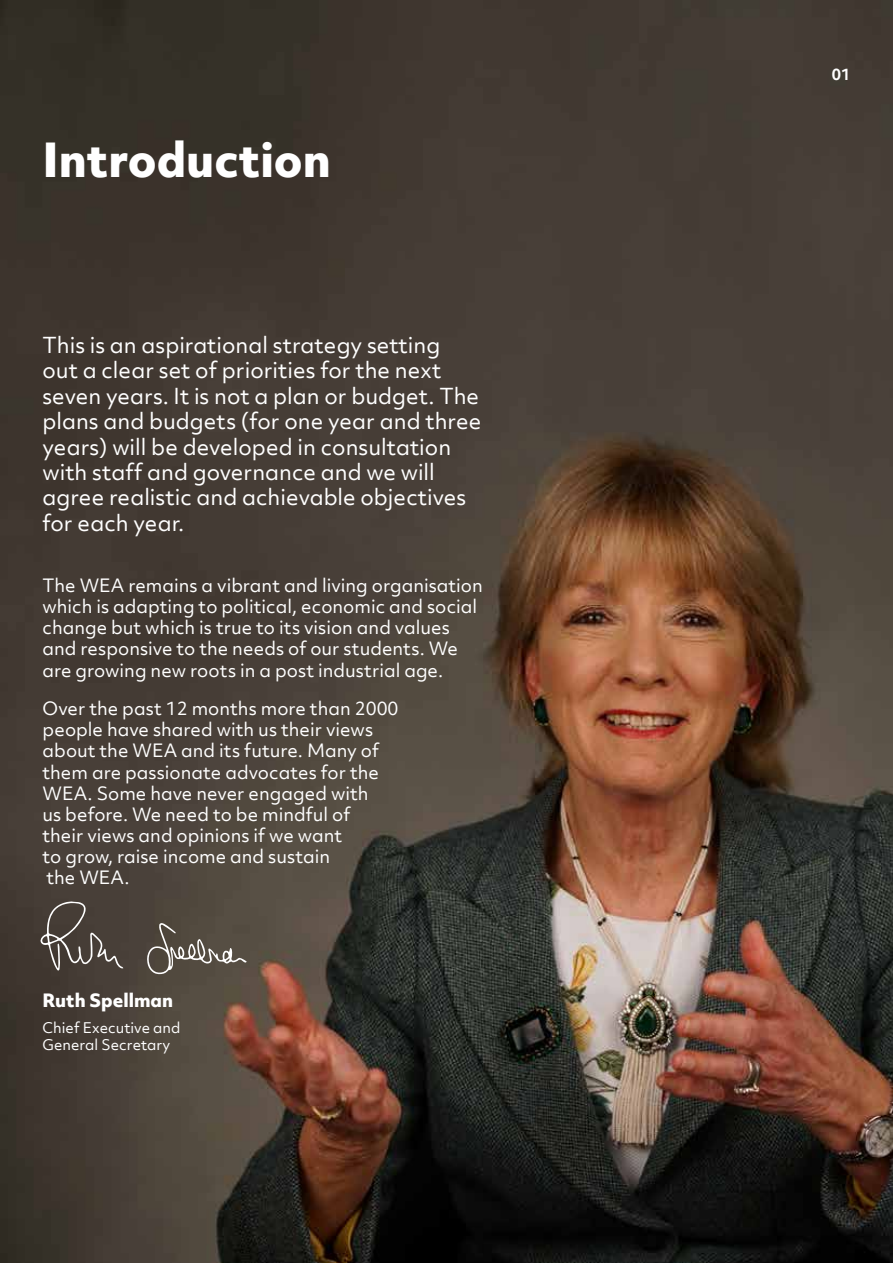
<style>
.page{position:relative;width:893px;height:1263px;background:#fff}
.page>*{position:absolute;margin:0;border:0;box-sizing:border-box;transform-origin:0 0}
.t1{font:800 45px "Objektiv Mk 2";color:#fff}
.t2{font:21.15px/25.3px "Objektiv Mk 2";color:#fff}
.t3{font:17.7px/21.1px "Objektiv Mk 2";color:#fff}
.t4{font:800 17.7px "Objektiv Mk 2";color:#fff}
.t5{font:700 15px "Objektiv Mk 2";color:#fff}
.t6{font:14.1px/17px "Objektiv Mk 2";color:#fff}
</style>
<div class="page">
<img style="left:0;top:0;width:893px;height:1263px">
<svg style="left:147px;top:923px;width:100px;height:51px;background:#675f56"></svg>
<svg style="left:40px;top:901px;width:83px;height:70px;background:#58504a"></svg>
<h1 class="t1" style="left:43px;top:127px;width:290px">Introduction</h1>
<p class="t2" style="left:43px;top:332px;width:440px">This is an aspirational strategy setting<br>out a clear set of priorities for the next seven years. It is not a plan or budget. The plans and budgets (for one year and three years) will be developed in consultation with staff and governance and we will agree realistic and achievable objectives for each year.</p>
<p class="t3" style="left:43px;top:574px;width:442px">The WEA remains a vibrant and living organisation which is adapting to political, economic and social change but which is true to its vision and values and responsive to the needs of our students. We are growing new roots in a post industrial age.</p>
<p class="t3" style="left:43px;top:698px;width:357px">Over the past 12 months more than 2000 people have shared with us their views about the WEA and its future. Many of them are passionate advocates for the<br>WEA. Some have never engaged with<br>us before. We need to be mindful of<br>their views and opinions if we want<br>to grow, raise income and sustain<br>the WEA.</p>
<p class="t4" style="left:43px;top:987px;width:132px">Ruth Spellman</p>
<p class="t6" style="left:43px;top:1019px;width:140px">Chief Executive and<br>General Secretary</p>
<p class="t5" style="left:832px;top:64px;width:20px">01</p>
</div>
